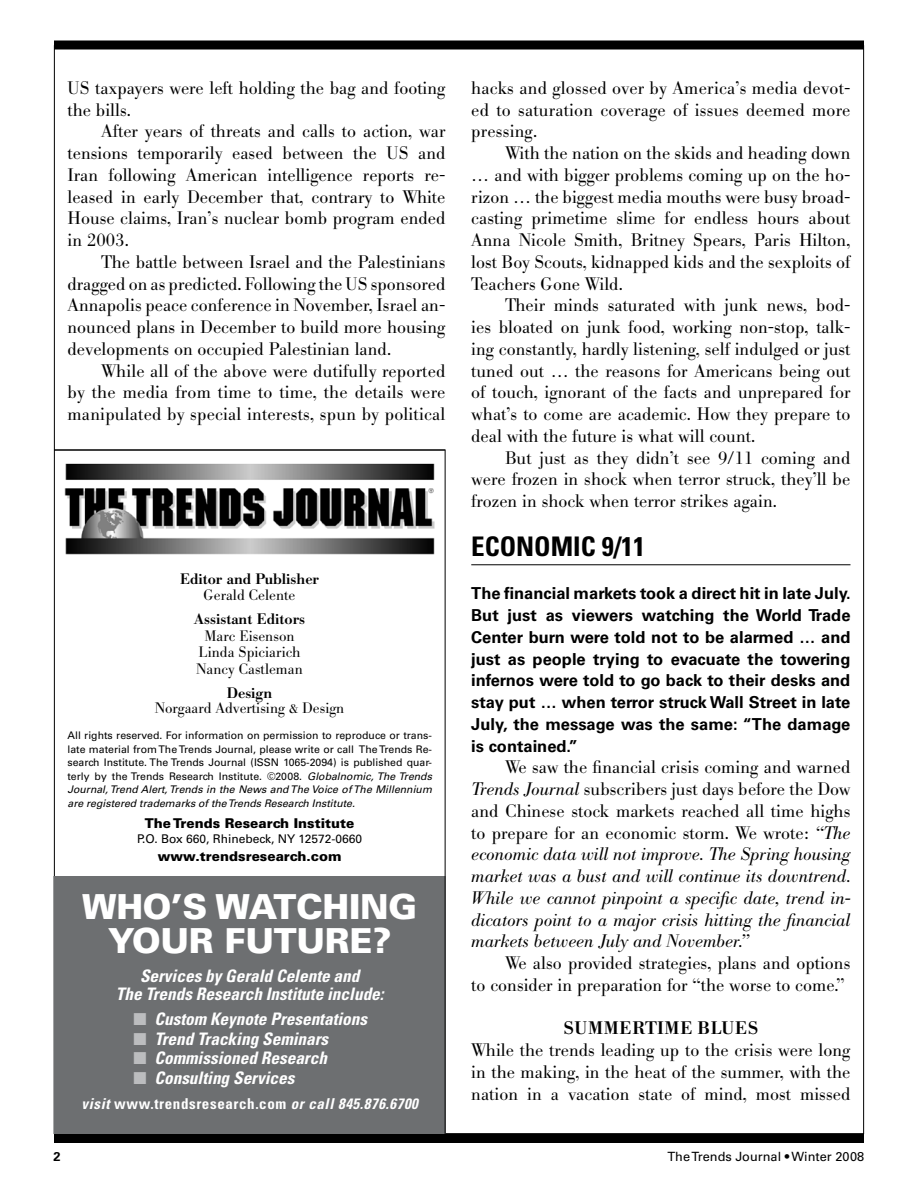
<style>
.page{position:relative;width:918px;height:1188px;background:#fff}
.page>*{position:absolute;margin:0;border:0;box-sizing:border-box;transform-origin:0 0}
.t1{font:900 34.5px/34.5px "Univers";letter-spacing:-.01em;color:#fff;text-align:center}
.t2{font:700 condensed 27px "Univers";color:#000}
.t3{font:300 18px/21.8px "Bodoni BE";color:#000;text-align:justify}
.t4{font:italic 300 18px/21.8px "Bodoni BE";color:#000;text-align:justify}
.t5{font:500 18px "Bodoni BE";letter-spacing:.04em;color:#000}
.t6{font:italic 700 condensed 17.25px/18px "Univers";color:#fff;text-align:center}
.t7{font:700 16.5px/21.8px "Univers";color:#000;text-align:justify}
.t8{font:300 15px/16.5px "Bodoni BE";color:#000;text-align:center}
.t9{font:italic 700 condensed 15px "Univers";letter-spacing:.04em;color:#fff}
.t10{font:500 15px "Bodoni BE";color:#000}
.t11{font:900 13.5px "Univers";color:#000}
.t12{font:12.75px "Univers";color:#000}
.t13{font:700 12.75px "Univers";color:#000}
.t14{font:12px "Univers";color:#000}
.t15{font:10.5px/13.5px "Univers";color:#000;text-align:justify}
.s1{font-style:italic}
.s2{color:#bcbdbf}
.s3{font-style:normal}
</style>
<div class="page">
<div style="left:54px;top:876px;width:392px;height:258px;background:#6d6f71"></div>
<img style="left:64px;top:463px;width:371px;height:92px">
<div style="left:54px;top:1134px;width:810px;height:9px;background:#000"></div>
<hr style="left:445px;top:450px;width:1px;height:684px;background:#000">
<hr style="left:54px;top:449px;width:392px;height:2px;background:#000">
<div style="left:54px;top:40px;width:810px;height:10px;background:#000"></div>
<hr style="left:471px;top:564px;width:379px;height:1px;background:#000">
<p class="t3" style="left:68px;top:77px;width:380px">US taxpayers were left holding the bag and footing the bills.</p>
<p class="t3" style="left:68px;top:121px;width:380px;text-indent:34px">After years of threats and calls to action, war tensions temporarily eased between the US and Iran following American intelligence reports re&shy;leased in early December that, contrary to White House claims, Iran’s nuclear bomb program ended in 2003.</p>
<p class="t3" style="left:68px;top:251px;width:380px;text-indent:34px">The battle between Israel and the Palestinians dragged on as predicted. Following the US sponsored Annapolis peace conference in November, Israel an&shy;nounced plans in December to build more housing developments on occupied Palestinian land.</p>
<p class="t3" style="left:68px;top:360px;width:380px;text-indent:34px">While all of the above were dutifully reported by the media from time to time, the details were manipulated by special interests, spun by political</p>
<p class="t10" style="left:180px;top:570px;width:141px">Editor and Publisher</p>
<p class="t8" style="left:204px;top:587px;width:93px">Gerald Celente</p>
<p class="t10" style="left:194px;top:610px;width:113px">Assistant Editors</p>
<p class="t8" style="left:196px;top:628px;width:108px">Marc Eisenson<br>Linda Spiciarich<br>Nancy Castleman</p>
<p class="t10" style="left:227px;top:684px;width:47px">Design</p>
<p class="t8" style="left:155px;top:700px;width:191px">Norgaard Advertising &amp; Design</p>
<p class="t15" style="left:68px;top:729px;width:366px">All rights reserved. For information on permission to reproduce or trans&shy;late material from The Trends Journal, please write or call The Trends Re&shy;search Institute. The Trends Journal (ISSN 1065-2094) is published quar&shy;terly by the Trends Research Institute. ©2008. <span class="s1">Globalnomic, The Trends Journal, Trend Alert, Trends in the News and The Voice of The Millennium are registered trademarks of the Trends Research Institute.</span></p>
<p class="t11" style="left:145px;top:815px;width:211px">The Trends Research Institute</p>
<p class="t14" style="left:137px;top:831px;width:226px">P.O. Box 660, Rhinebeck, NY 12572-0660</p>
<p class="t11" style="left:158px;top:848px;width:186px">www.trendsresearch.com</p>
<h1 class="t1" style="left:82px;top:889px;width:337px">WHO’S WATCHING<br>YOUR FUTURE?</h1>
<p class="t6" style="left:116px;top:966px;width:269px">Services by Gerald Celente and<br>The Trends Research Institute include:</p>
<p class="t6" style="left:134px;top:1010px;width:235px"><span class="s2">■</span> Custom Keynote Presentations</p>
<p class="t6" style="left:134px;top:1029px;width:196px"><span class="s2">■</span> Trend Tracking Seminars</p>
<p class="t6" style="left:134px;top:1049px;width:195px"><span class="s2">■</span> Commissioned Research</p>
<p class="t6" style="left:134px;top:1068px;width:162px"><span class="s2">■</span> Consulting Services</p>
<p class="t9" style="left:82px;top:1095px;width:338px">visit <span class="s3">www.trendsresearch.com</span> or call 845.876.6700</p>
<p class="t3" style="left:471px;top:77px;width:381px">hacks and glossed over by America’s media devot&shy;ed to saturation coverage of issues deemed more pressing.</p>
<p class="t3" style="left:471px;top:143px;width:381px;text-indent:34px">With the nation on the skids and heading down … and with bigger problems coming up on the ho&shy;rizon … the biggest media mouths were busy broad&shy;casting primetime slime for endless hours about Anna Nicole Smith, Britney Spears, Paris Hilton, lost Boy Scouts, kidnapped kids and the sexploits of Teachers Gone Wild.</p>
<p class="t3" style="left:471px;top:295px;width:381px;text-indent:34px">Their minds saturated with junk news, bod&shy;ies bloated on junk food, working non-stop, talk&shy;ing constantly, hardly listening, self indulged or just tuned out … the reasons for Americans being out of touch, ignorant of the facts and unprepared for what’s to come are academic. How they prepare to deal with the future is what will count.</p>
<p class="t3" style="left:471px;top:447px;width:381px;text-indent:34px">But just as they didn’t see 9/11 coming and were frozen in shock when terror struck, they’ll be frozen in shock when terror strikes again.</p>
<h2 class="t2" style="left:471px;top:530px;width:175px">ECONOMIC 9/11</h2>
<p class="t7" style="left:471px;top:583px;width:381px">The financial markets took a direct hit in late July.<br>But just as viewers watching the World Trade Center burn were told not to be alarmed … and just as people trying to evacuate the towering infernos were told to go back to their desks and stay put … when terror struck Wall Street in late July, the message was the same: “The damage is contained.”</p>
<p class="t4" style="left:471px;top:757px;width:381px;text-indent:34px"><span class="s3">We saw the financial crisis coming and warned </span>Trends Journal <span class="s3">subscribers just days before the Dow and Chinese stock markets reached all time highs to prepare for an economic storm. We wrote:</span> “The economic data will not improve. The Spring housing market was a bust and will continue its downtrend.<br>While we cannot pinpoint a specific date, trend in&shy;dicators point to a major crisis hitting the financial markets between July and November.”</p>
<p class="t3" style="left:471px;top:953px;width:381px;text-indent:34px">We also provided strategies, plans and options to consider in preparation for “the worse to come.”</p>
<p class="t5" style="left:563px;top:1018px;width:197px">SUMMERTIME BLUES</p>
<p class="t3" style="left:471px;top:1040px;width:381px">While the trends leading up to the crisis were long in the making, in the heat of the summer, with the nation in a vacation state of mind, most missed</p>
<p class="t13" style="left:54px;top:1149px;width:9px">2</p>
<p class="t12" style="left:667px;top:1149px;width:198px">The Trends Journal • Winter 2008</p>
</div>
